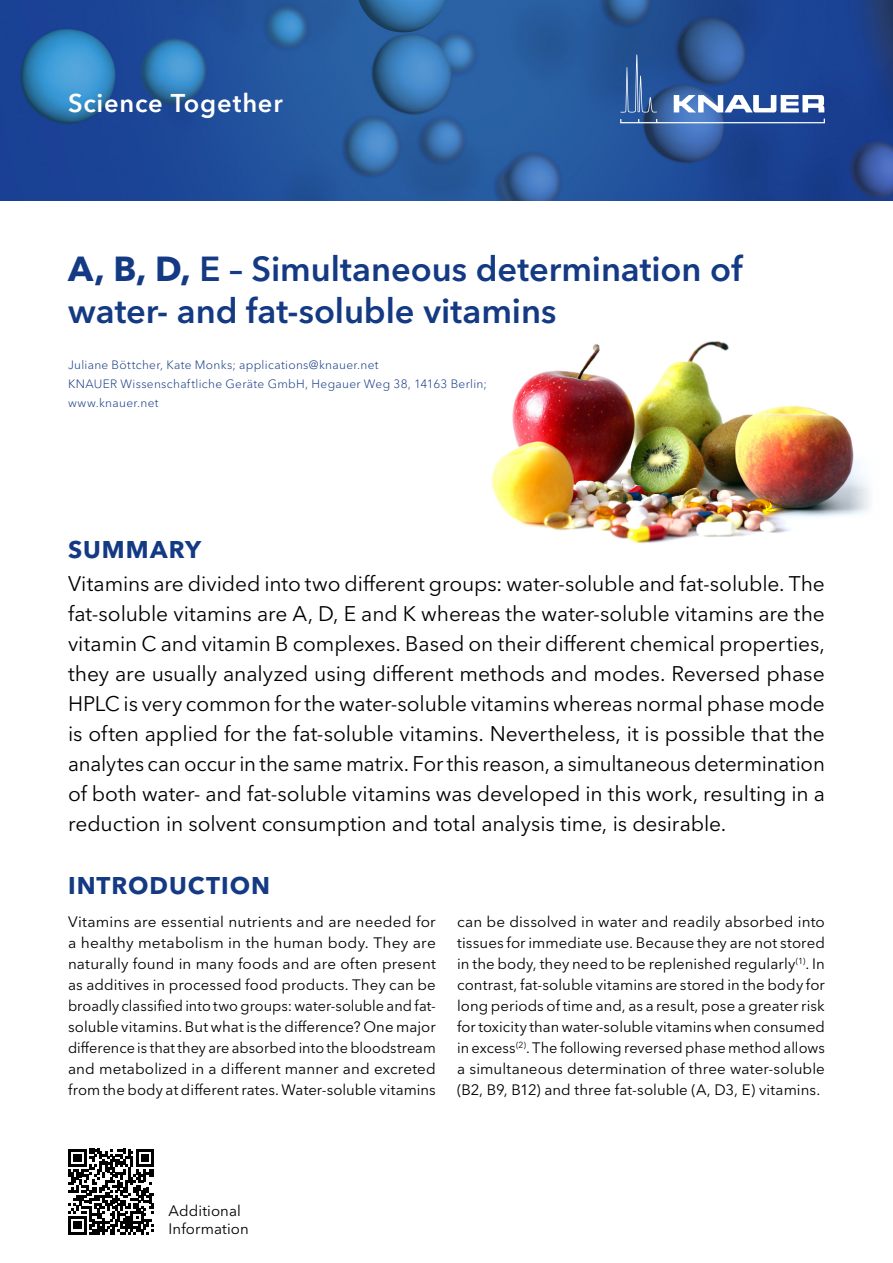
<style>
.page{position:relative;width:893px;height:1263px;background:#fff}
.page>*{position:absolute;margin:0;border:0;box-sizing:border-box;transform-origin:0 0}
._1_Headline{font:600 34.5px/42px "Avenir Next W1 G";color:#143a84}
.t1{font:600 25.5px "Avenir Next W1 G";letter-spacing:.03em;color:#fff}
._2_Headline{font:700 24px "Avenir Next W1 G";letter-spacing:.04em;color:#143a84}
.Summary_Headline{font:700 24px "Avenir Next W1 G";letter-spacing:.045em;color:#143a84}
.Summary_Text{font:21px/30px "Avenir Next W1 G";letter-spacing:-.005em;color:#000;text-align:justify}
.Text{font:15px/21px "Avenir Next W1 G";letter-spacing:.005em;color:#000;text-align:justify}
._2_Subheadline{font:15px/18px "Avenir Next W1 G";letter-spacing:.005em;color:#000}
._1_Subheadline{font:300 12px "Avenir Next W1 G";letter-spacing:.025em;color:#143a84}
.s1{font-weight:700}
</style>
<div class="page">
<img style="left:0;top:0;width:893px;height:201px">
<svg style="left:620px;top:54px;width:205px;height:69px;background:#4368a6"></svg>
<img style="left:491px;top:341px;width:379px;height:203px">
<svg style="left:68px;top:1149px;width:86px;height:85px"></svg>
<h2 class="t1" style="left:68px;top:88px;width:216px">Science Together</h2>
<p class="_1_Headline" style="left:68px;top:248px;width:676px"><span class="s1">A, B, D,</span> E – Simultaneous determination of water- and fat-soluble vitamins</p>
<p class="_1_Subheadline" style="left:68px;top:358px;width:312px">Juliane Böttcher, Kate Monks; applications@knauer.net</p>
<p class="_1_Subheadline" style="left:68px;top:377px;width:420px">KNAUER Wissenschaftliche Geräte GmbH, Hegauer Weg 38, 14163 Berlin;</p>
<p class="_1_Subheadline" style="left:68px;top:395px;width:92px">www.knauer.net</p>
<p class="Summary_Headline" style="left:68px;top:535px;width:135px">SUMMARY</p>
<p class="Summary_Text" style="left:68px;top:569px;width:758px">Vitamins are divided into two different groups: water-soluble and fat-soluble. The fat-soluble vitamins are A, D, E and K whereas the water-soluble vitamins are the vitamin C and vitamin B complexes. Based on their different chemical properties, they are usually analyzed using different methods and modes. Reversed phase HPLC is very common for the water-soluble vitamins whereas normal phase mode is often applied for the fat-soluble vitamins. Nevertheless, it is possible that the analytes can occur in the same matrix. For this reason, a simultaneous determination of both water- and fat-soluble vitamins was developed in this work, resulting in a reduction in solvent consumption and total analysis time, is desirable.</p>
<p class="_2_Headline" style="left:68px;top:871px;width:204px">INTRODUCTION</p>
<p class="Text" style="left:68px;top:911px;width:369px">Vitamins are essential nutrients and are needed for a healthy metabolism in the human body. They are naturally found in many foods and are often present as additives in processed food products. They can be broadly classified into two groups: water-soluble and fat&shy;soluble vitamins. But what is the difference? One major difference is that they are absorbed into the bloodstream and metabolized in a different manner and excreted from the body at different rates. Water-soluble vitamins</p>
<p class="Text" style="left:457px;top:911px;width:369px">can be dissolved in water and readily absorbed into tissues for immediate use. Because they are not stored in the body, they need to be replenished regularly<sup>(1)</sup>. In contrast, fat-soluble vitamins are stored in the body for long periods of time and, as a result, pose a greater risk for toxicity than water-soluble vitamins when consumed in excess<sup>(2)</sup>. The following reversed phase method allows a simultaneous determination of three water-soluble (B2, B9, B12) and three fat-soluble (A, D3, E) vitamins.</p>
<p class="_2_Subheadline" style="left:169px;top:1202px;width:82px">Additional<br>Information</p>
</div>
